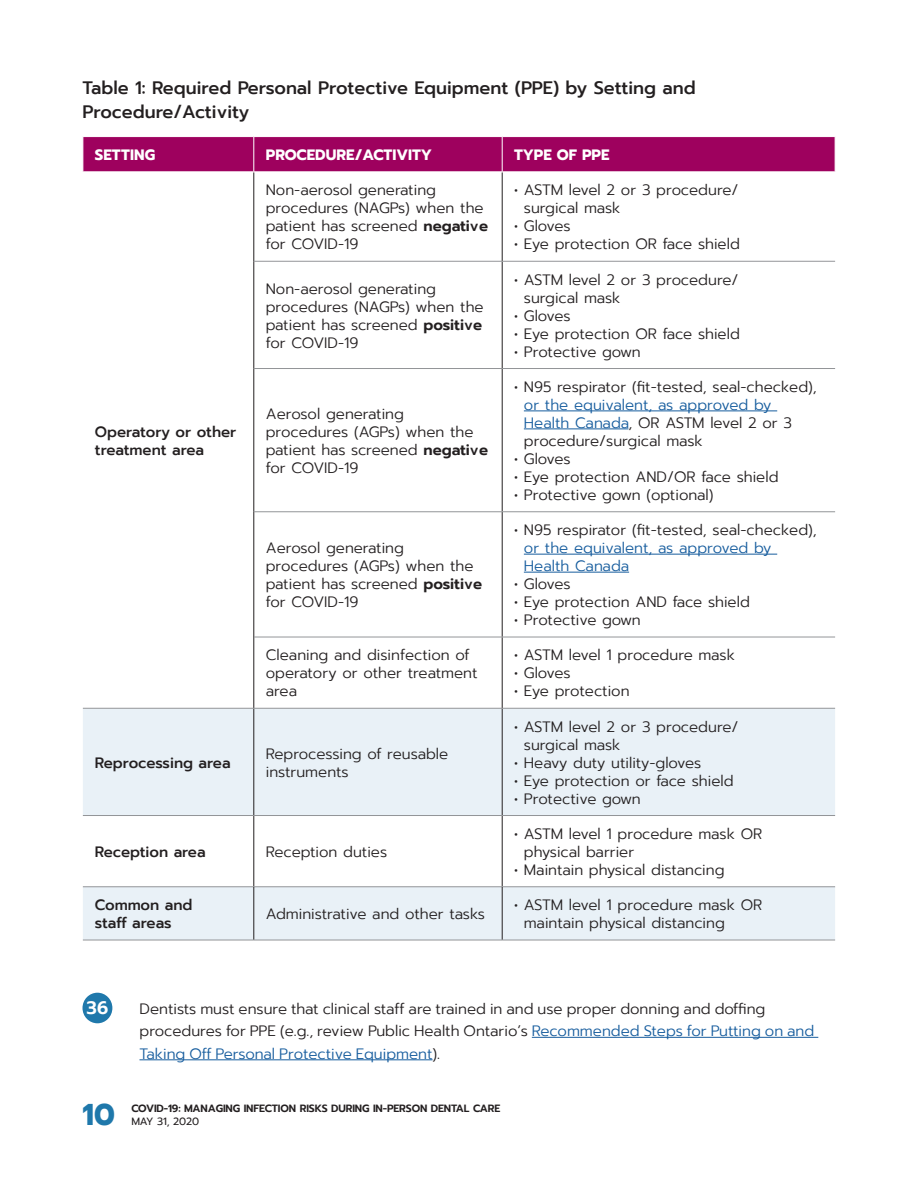
<style>
.page{position:relative;width:918px;height:1188px;background:#fff}
.page>*{position:absolute;margin:0;border:0;box-sizing:border-box;transform-origin:0 0}
.t1{font:700 30px "Prompt";color:#1f78ab}
.t2{font:500 18px/24px "Prompt";color:#231f20}
.t3{font:600 18px "Prompt";color:#fff}
.body{font:300 15px/18px "Prompt";color:#231f20}
.t4{font:500 15px/18px "Prompt";color:#231f20}
.t5{font:700 15px "Prompt";color:#fff}
.t6{font:600 10.5px "Prompt";letter-spacing:-.01em;color:#231f20}
.t7{font:10.5px "Prompt";letter-spacing:-.01em;color:#231f20}
.s1{font-weight:600}
.s2{color:#175d9e}
</style>
<div class="page">
<hr style="left:532px;top:1037px;width:286px;height:1px;background:#175d9e">
<hr style="left:140px;top:1059px;width:293px;height:1px;background:#175d9e">
<div style="left:83px;top:137px;width:752px;height:34px;background:#9e015e"></div>
<svg style="left:83px;top:709px;width:752px;height:231px;fill:#e9f1f7"></svg>
<hr style="left:254px;top:172px;width:1px;height:89px;background:#231f20">
<hr style="left:502px;top:172px;width:1px;height:89px;background:#231f20">
<hr style="left:254px;top:261px;width:1px;height:108px;background:#231f20">
<hr style="left:502px;top:261px;width:1px;height:107px;background:#231f20">
<hr style="left:254px;top:369px;width:1px;height:143px;background:#231f20">
<hr style="left:502px;top:369px;width:1px;height:143px;background:#231f20">
<hr style="left:254px;top:512px;width:1px;height:125px;background:#231f20">
<hr style="left:502px;top:512px;width:1px;height:125px;background:#231f20">
<hr style="left:254px;top:637px;width:1px;height:71px;background:#231f20">
<hr style="left:502px;top:637px;width:1px;height:71px;background:#231f20">
<hr style="left:254px;top:708px;width:1px;height:107px;background:#231f20">
<hr style="left:502px;top:708px;width:1px;height:107px;background:#231f20">
<hr style="left:254px;top:816px;width:1px;height:71px;background:#231f20">
<hr style="left:502px;top:816px;width:1px;height:71px;background:#231f20">
<hr style="left:253px;top:137px;width:1px;height:34px;background:#fff">
<hr style="left:502px;top:137px;width:1px;height:34px;background:#fff">
<hr style="left:254px;top:261px;width:248px;height:1px;background:#939598">
<hr style="left:502px;top:261px;width:333px;height:1px;background:#939598">
<hr style="left:254px;top:368px;width:248px;height:1px;background:#939598">
<hr style="left:502px;top:368px;width:333px;height:1px;background:#939598">
<hr style="left:254px;top:512px;width:248px;height:1px;background:#939598">
<hr style="left:502px;top:512px;width:333px;height:1px;background:#939598">
<hr style="left:254px;top:637px;width:248px;height:1px;background:#939598">
<hr style="left:502px;top:637px;width:333px;height:1px;background:#939598">
<hr style="left:83px;top:708px;width:171px;height:1px;background:#939598">
<hr style="left:254px;top:708px;width:248px;height:1px;background:#939598">
<hr style="left:502px;top:708px;width:333px;height:1px;background:#939598">
<hr style="left:83px;top:815px;width:171px;height:1px;background:#939598">
<hr style="left:254px;top:815px;width:248px;height:1px;background:#939598">
<hr style="left:502px;top:815px;width:333px;height:1px;background:#939598">
<hr style="left:83px;top:887px;width:171px;height:1px;background:#939598">
<hr style="left:254px;top:887px;width:248px;height:1px;background:#939598">
<hr style="left:502px;top:887px;width:333px;height:1px;background:#939598">
<hr style="left:254px;top:887px;width:1px;height:53px;background:#231f20">
<hr style="left:502px;top:887px;width:1px;height:53px;background:#231f20">
<hr style="left:83px;top:940px;width:171px;height:1px;background:#939598">
<hr style="left:254px;top:940px;width:248px;height:1px;background:#939598">
<hr style="left:502px;top:940px;width:333px;height:1px;background:#939598">
<hr style="left:524px;top:411px;width:253px;height:1px;background:#175d9e">
<hr style="left:524px;top:429px;width:104px;height:1px;background:#175d9e">
<hr style="left:524px;top:554px;width:253px;height:1px;background:#175d9e">
<hr style="left:524px;top:572px;width:105px;height:1px;background:#175d9e">
<div style="left:83px;top:993px;width:29px;height:30px;background:#1f78ab;border-radius:50%"></div>
<h2 class="t2" style="left:82px;top:76px;width:615px">Table 1: Required Personal Protective Equipment (PPE) by Setting and<br>Procedure/Activity</h2>
<p class="t5" style="left:95px;top:143px;width:62px">SETTING</p>
<p class="t5" style="left:266px;top:143px;width:168px">PROCEDURE/ACTIVITY</p>
<p class="t5" style="left:514px;top:143px;width:97px">TYPE OF PPE</p>
<p class="body" style="left:266px;top:181px;width:224px">Non-aerosol generating procedures (NAGPs) when the patient has screened <span class="s1">negative </span>for COVID-19</p>
<p class="body" style="left:524px;top:181px;width:216px;text-indent:-10px">• ASTM level 2 or 3 procedure/ surgical mask</p>
<p class="body" style="left:514px;top:217px;width:58px">• Gloves</p>
<p class="body" style="left:514px;top:235px;width:227px">• Eye protection OR face shield</p>
<p class="t4" style="left:95px;top:423px;width:143px">Operatory or other treatment area</p>
<p class="body" style="left:266px;top:279px;width:219px">Non-aerosol generating procedures (NAGPs) when the patient has screened <span class="s1">positive </span>for COVID-19</p>
<p class="body" style="left:524px;top:270px;width:216px;text-indent:-10px">• ASTM level 2 or 3 procedure/ surgical mask</p>
<p class="body" style="left:514px;top:306px;width:58px">• Gloves</p>
<p class="body" style="left:514px;top:324px;width:227px">• Eye protection OR face shield</p>
<p class="body" style="left:514px;top:342px;width:128px">• Protective gown</p>
<p class="body" style="left:266px;top:405px;width:224px">Aerosol generating procedures (AGPs) when the patient has screened <span class="s1">negative </span>for COVID-19</p>
<p class="body" style="left:266px;top:539px;width:218px">Aerosol generating procedures (AGPs) when the patient has screened <span class="s1">positive </span>for COVID-19</p>
<p class="body" style="left:524px;top:378px;width:294px;text-indent:-10px">• N95 respirator (fit-tested, seal-checked), <span class="s2">or the equivalent, as approved by Health Canada</span>, OR ASTM level 2 or 3 procedure/surgical mask</p>
<p class="body" style="left:514px;top:450px;width:58px">• Gloves</p>
<p class="body" style="left:514px;top:468px;width:266px">• Eye protection AND/OR face shield</p>
<p class="body" style="left:514px;top:486px;width:201px">• Protective gown (optional)</p>
<p class="body" style="left:524px;top:521px;width:294px;text-indent:-10px">• N95 respirator (fit-tested, seal-checked), <span class="s2">or the equivalent, as approved by<br>Health Canada</span></p>
<p class="body" style="left:514px;top:575px;width:58px">• Gloves</p>
<p class="body" style="left:514px;top:593px;width:237px">• Eye protection AND face shield</p>
<p class="body" style="left:514px;top:611px;width:128px">• Protective gown</p>
<p class="body" style="left:266px;top:646px;width:213px">Cleaning and disinfection of operatory or other treatment area</p>
<p class="body" style="left:514px;top:646px;width:222px">• ASTM level 1 procedure mask</p>
<p class="body" style="left:514px;top:664px;width:58px">• Gloves</p>
<p class="body" style="left:514px;top:682px;width:117px">• Eye protection</p>
<p class="t4" style="left:95px;top:753px;width:137px">Reprocessing area</p>
<p class="body" style="left:266px;top:744px;width:184px">Reprocessing of reusable instruments</p>
<p class="t4" style="left:95px;top:843px;width:112px">Reception area</p>
<p class="body" style="left:266px;top:843px;width:123px">Reception duties</p>
<p class="body" style="left:524px;top:717px;width:216px;text-indent:-10px">• ASTM level 2 or 3 procedure/ surgical mask</p>
<p class="body" style="left:514px;top:753px;width:189px">• Heavy duty utility-gloves</p>
<p class="body" style="left:514px;top:771px;width:221px">• Eye protection or face shield</p>
<p class="body" style="left:514px;top:789px;width:128px">• Protective gown</p>
<p class="body" style="left:524px;top:825px;width:240px;text-indent:-10px">• ASTM level 1 procedure mask OR physical barrier</p>
<p class="body" style="left:514px;top:861px;width:212px">• Maintain physical distancing</p>
<p class="t4" style="left:95px;top:896px;width:99px">Common and staff areas</p>
<p class="body" style="left:266px;top:905px;width:221px">Administrative and other tasks</p>
<p class="body" style="left:524px;top:896px;width:240px;text-indent:-10px">• ASTM level 1 procedure mask OR maintain physical distancing</p>
<h1 class="t3" style="left:87px;top:995px;width:23px">36</h1>
<p class="body" style="left:140px;top:997px;width:676px;line-height:22.5px">Dentists must ensure that clinical staff are trained in and use proper donning and doffing procedures for PPE (e.g., review Public Health Ontario’s <span class="s2">Recommended Steps for Putting on and<br>Taking Off Personal Protective Equipment</span>).</p>
<h1 class="t1" style="left:82px;top:1092px;width:34px">10</h1>
<p class="t6" style="left:131px;top:1100px;width:371px">COVID-19: MANAGING INFECTION RISKS DURING IN-PERSON DENTAL CARE</p>
<p class="t7" style="left:131px;top:1114px;width:69px">MAY 31, 2020</p>
</div>
